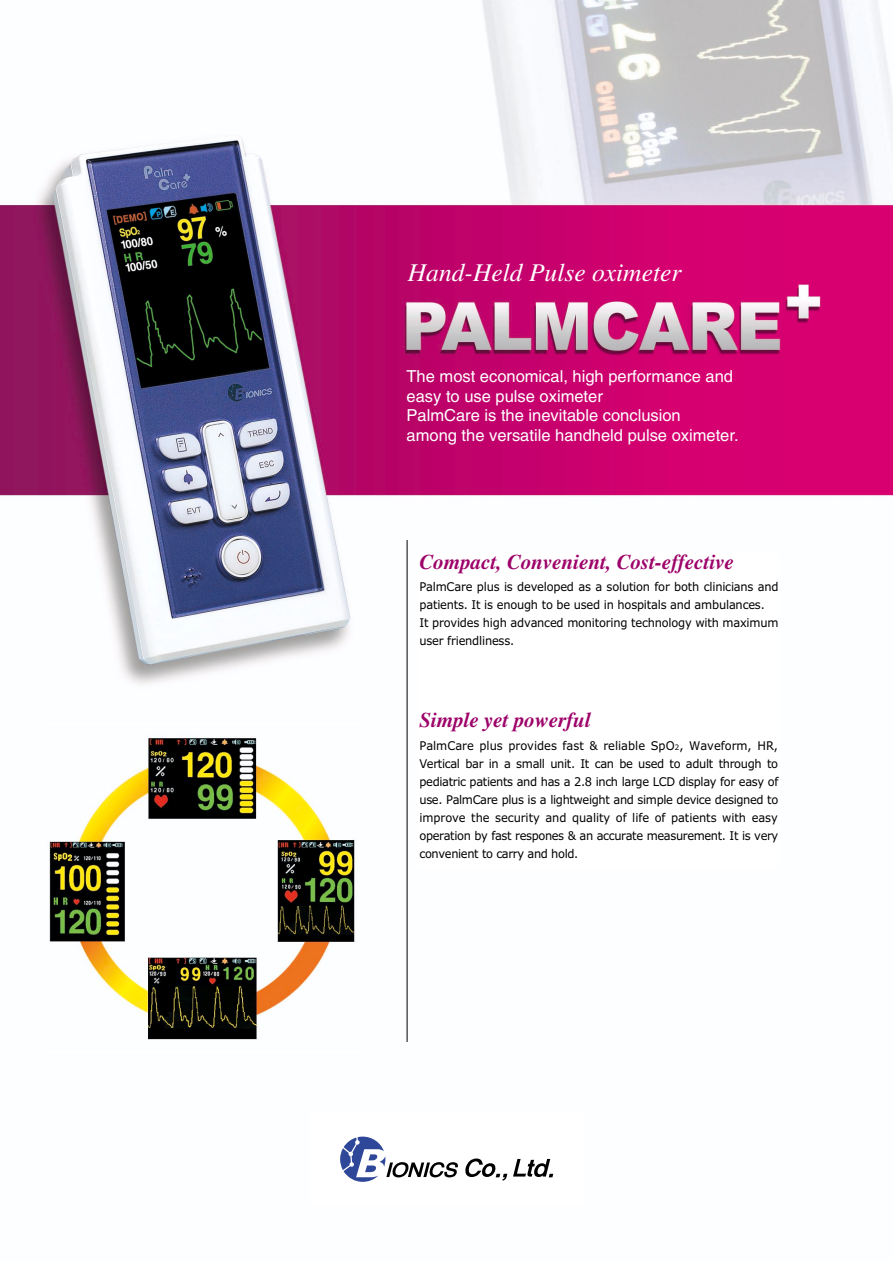
<style>
.page{position:relative;width:893px;height:1262px;background:#fff}
.page>*{position:absolute;margin:0;border:0;box-sizing:border-box;transform-origin:0 0}
.t1{font:italic 25.5px "Times";color:#fff}
.t2{font:italic 700 21px "Times";color:#9d0269}
.t3{font:16.5px/19.5px "Helvetica";color:#fff}
.t4{font:12px/18px "Verdana";letter-spacing:-.02em;color:#000;scale:.95 1}
.s1{font-size:7.5px}
</style>
<div class="page">
<img style="left:0;top:0;width:892px;height:1042px">
<svg style="left:465px;top:1158px;width:42px;height:22px"></svg>
<svg style="left:513px;top:1158px;width:40px;height:19px"></svg>
<svg style="left:340px;top:1136px;width:118px;height:45px"></svg>
<img style="left:43px;top:726px;width:322px;height:316px">
<div style="left:418px;top:553px;width:361px;height:315px;background:#fff"></div>
<hr style="left:406px;top:540px;width:1px;height:502px;background:#000">
<h1 class="t1" style="left:408px;top:263px;width:275px">Hand-Held Pulse oximeter</h1>
<h3 class="t3" style="left:406px;top:368px;width:333px">The most economical, high performance and easy to use pulse oximeter<br>PalmCare is the inevitable conclusion<br>among the versatile handheld pulse oximeter.</h3>
<h2 class="t2" style="left:419px;top:554px;width:316px">Compact, Convenient, Cost-effective</h2>
<p class="t4" style="left:419px;top:579px;width:379px">PalmCare plus is developed as a solution for both clinicians and patients. It is enough to be used in hospitals and ambulances.<br>It provides high advanced monitoring technology with maximum user friendliness.</p>
<h2 class="t2" style="left:419px;top:713px;width:173px">Simple yet powerful</h2>
<p class="t4" style="left:419px;top:737px;width:379px;text-align:justify">PalmCare plus provides fast &amp; reliable SpO<span class="s1">2</span>, Waveform, HR, Vertical bar in a small unit. It can be used to adult through to pediatric patients and has a 2.8 inch large LCD display for easy of use. PalmCare plus is a lightweight and simple device designed to improve the security and quality of life of patients with easy operation by fast respones &amp; an accurate measurement. It is very convenient to carry and hold.</p>
</div>
